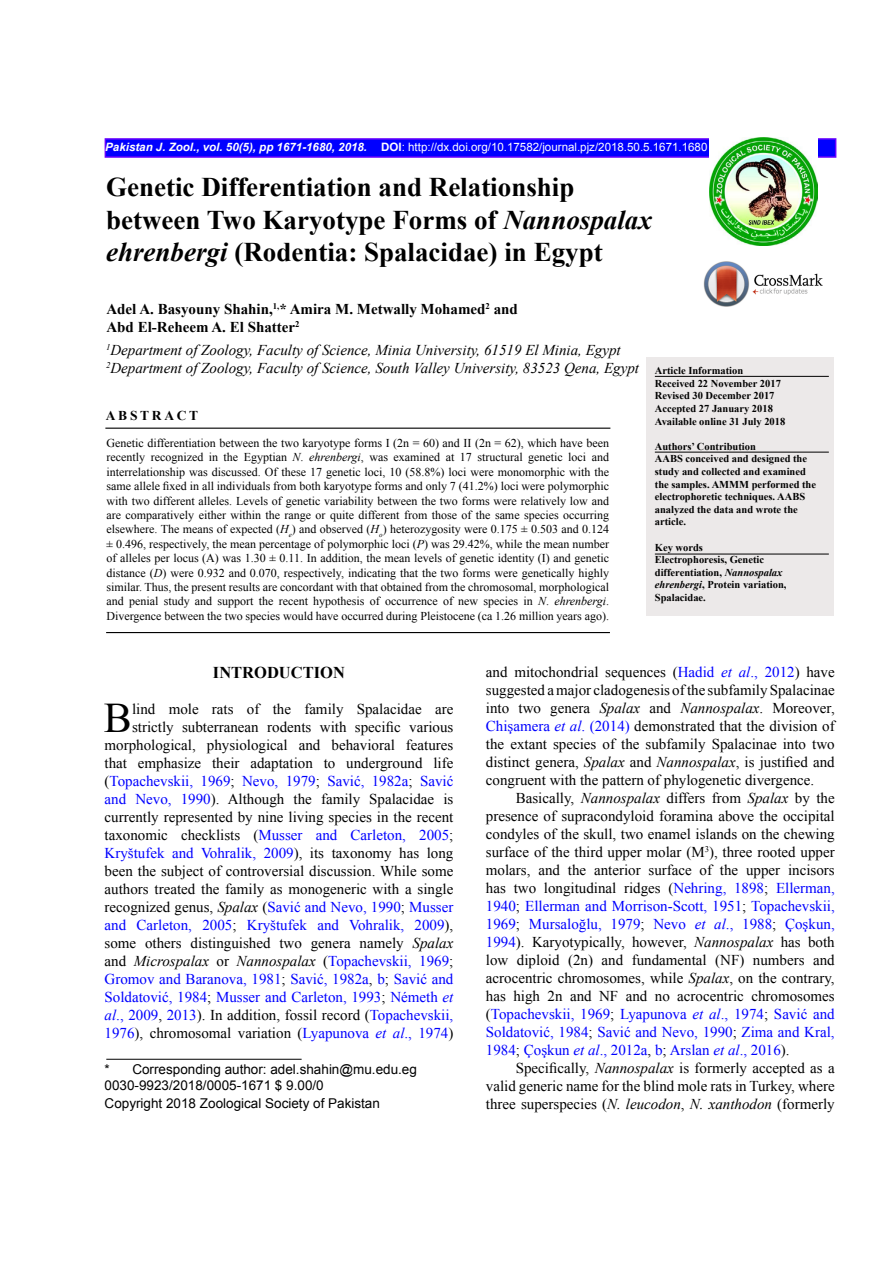
<style>
.page{position:relative;width:893px;height:1263px;background:#fff}
.page>*{position:absolute;margin:0;border:0;box-sizing:border-box;transform-origin:0 0}
.t1{font:42.15px "Times New Roman";color:#000}
.t2{font:700 27px/32.4px "Times New Roman";color:#000}
.t3{font:700 16.5px "Times New Roman";color:#000}
.t4{font:15px/18px "Times New Roman";color:#000;text-align:justify}
.t5{font:italic 15px/18px "Times New Roman";color:#000}
.t6{font:700 15px/18px "Times New Roman";color:#000}
.t7{font:13.5px/16.2px "Arial";color:#000}
.t8{font:700 13.5px "Times New Roman";letter-spacing:.2em;color:#000}
.t9{font:12px/14.4px "Times New Roman";color:#000;text-align:justify}
.t10{font:11.55px "Arial";color:#fff}
.t11{font:700 10.5px/12.6px "Times New Roman";color:#000}
.s1{font-weight:700;font-style:italic}
.s2{font-weight:700}
.s3{font-style:italic}
.s4{font-weight:700;font-style:normal;font-size:10.5px}
.s5{color:#00f}
.s6{font-style:italic;color:#00f}
</style>
<div class="page">
<img style="left:703px;top:261px;width:120px;height:45px">
<div style="left:105px;top:138px;width:731px;height:20px;background:#00f;border:2px solid #60f"></div>
<img style="left:709px;top:138px;width:108px;height:108px">
<div style="left:646px;top:357px;width:187px;height:258px;background:#ece9e9"></div>
<hr style="left:655px;top:452px;width:174px;height:1px;background:#000">
<hr style="left:105px;top:428px;width:505px;height:1px;background:#000">
<hr style="left:106px;top:632px;width:504px;height:1px;background:#000">
<hr style="left:655px;top:376px;width:174px;height:1px;background:#000">
<hr style="left:106px;top:1059px;width:196px;height:1px;background:#000">
<hr style="left:655px;top:554px;width:174px;height:1px;background:#000">
<p class="t10" style="left:105px;top:140px;width:604px"><span class="s1">Pakistan J. Zool., vol. 50(5), pp 1671-1680, 2018.</span> <span class="s2">DOI</span>: http://dx.doi.org/10.17582/journal.pjz/2018.50.5.1671.1680</p>
<h2 class="t2" style="left:106px;top:171px;width:547px">Genetic Differentiation and Relationship between Two Karyotype Forms of <span class="s3">Nannospalax ehrenbergi</span> (Rodentia: Spalacidae) in Egypt</h2>
<p class="t6" style="left:106px;top:300px;width:413px">Adel A. Basyouny Shahin,<sup>1,</sup>* Amira M. Metwally Mohamed<sup>2</sup> and<br>Abd El-Reheem A. El Shatter<sup>2</sup></p>
<p class="t5" style="left:106px;top:341px;width:639px"><sup>1</sup>Department of Zoology, Faculty of Science, Minia University, 61519 El Minia, Egypt<br><sup>2</sup>Department of Zoology, Faculty of Science, South Valley University, 83523 Qena, Egypt <span class="s4">Article Information</span></p>
<p class="t11" style="left:655px;top:377px;width:132px">Received 22 November 2017<br>Revised 30 December 2017<br>Accepted 27 January 2018<br>Available online 31 July 2018</p>
<p class="t11" style="left:655px;top:440px;width:163px">Authors’ Contribution<br>AABS conceived and designed the study and collected and examined the samples. AMMM performed the electrophoretic techniques. AABS analyzed the data and wrote the article.</p>
<p class="t11" style="left:655px;top:540px;width:133px">Key words<br>Electrophoresis, Genetic differentiation, <span class="s3">Nannospalax ehrenbergi</span>, Protein variation,<br>Spalacidae.</p>
<p class="t8" style="left:106px;top:406px;width:94px">ABSTRACT</p>
<p class="t9" style="left:107px;top:436px;width:504px">Genetic differentiation between the two karyotype forms I (2n = 60) and II (2n = 62), which have been recently recognized in the Egyptian <span class="s3">N</span>. <span class="s3">ehrenbergi</span>, was examined at 17 structural genetic loci and interrelationship was discussed. Of these 17 genetic loci, 10 (58.8%) loci were monomorphic with the same allele fixed in all individuals from both karyotype forms and only 7 (41.2%) loci were polymorphic with two different alleles. Levels of genetic variability between the two forms were relatively low and are comparatively either within the range or quite different from those of the same species occurring elsewhere. The means of expected (<span class="s3">H</span><sub>e</sub>) and observed (<span class="s3">H</span><sub>o</sub>) heterozygosity were 0.175 ± 0.503 and 0.124 ± 0.496, respectively, the mean percentage of polymorphic loci (<span class="s3">P</span>) was 29.42%, while the mean number of alleles per locus (A) was 1.30 ± 0.11. In addition, the mean levels of genetic identity (I) and genetic distance (<span class="s3">D</span>) were 0.932 and 0.070, respectively, indicating that the two forms were genetically highly similar. Thus, the present results are concordant with that obtained from the chromosomal, morphological and penial study and support the recent hypothesis of occurrence of new species in <span class="s3">N</span>. <span class="s3">ehrenbergi</span>.<br>Divergence between the two species would have occurred during Pleistocene (ca 1.26 million years ago).</p>
<p class="t3" style="left:213px;top:661px;width:133px">INTRODUCTION</p>
<p class="t4" style="left:105px;top:699px;width:350px;text-align:right">lind mole rats of the family Spalacidae are strictly subterranean rodents with specific various morphological, physiological and behavioral features that emphasize their adaptation to underground life (<span class="s5">Topachevskii, 1969</span>; <span class="s5">Nevo, 1979</span>; <span class="s5">Savić, 1982a</span>; <span class="s5">Savić and Nevo, 1990</span>). Although the family Spalacidae is currently represented by nine living species in the recent taxonomic checklists (<span class="s5">Musser and Carleton, 2005</span>; <span class="s5">Kryštufek and Vohralik, 2009</span>), its taxonomy has long been the subject of controversial discussion. While some authors treated the family as monogeneric with a single recognized genus, <span class="s3">Spalax</span> (<span class="s5">Savić and Nevo, 1990</span>; <span class="s5">Musser and Carleton, 2005</span>; <span class="s5">Kryštufek and Vohralik, 2009</span>), some others distinguished two genera namely <span class="s3">Spalax </span>and <span class="s3">Microspalax</span> or <span class="s3">Nannospalax</span> (<span class="s5">Topachevskii, 1969</span>; <span class="s5">Gromov and Baranova, 1981</span>; <span class="s5">Savić, 1982a</span>, <span class="s5">b</span>; <span class="s5">Savić and Soldatović, 1984</span>; <span class="s5">Musser and Carleton, 1993</span>; <span class="s5">Németh</span> <span class="s6">et al</span><span class="s5">., 2009</span>, <span class="s5">2013</span>). In addition, fossil record (<span class="s5">Topachevskii, 1976</span>), chromosomal variation (<span class="s5">Lyapunova</span> <span class="s6">et al</span><span class="s5">., 1974</span>)</p>
<p class="t7" style="left:105px;top:1061px;width:314px">* Corresponding author: adel.shahin@mu.edu.eg<br>0030-9923/2018/0005-1671 $ 9.00/0</p>
<p class="t7" style="left:105px;top:1095px;width:277px">Copyright 2018 Zoological Society of Pakistan</p>
<h1 class="t1" style="left:104px;top:689px;width:30px">B</h1>
<p class="t4" style="left:486px;top:662px;width:350px">and mitochondrial sequences (<span class="s5">Hadid</span> <span class="s6">et al</span><span class="s5">., 2012</span>) have suggested a major cladogenesis of the subfamily Spalacinae into two genera <span class="s3">Spalax</span> and <span class="s3">Nannospalax</span>. Moreover, <span class="s5">Chişamera</span> <span class="s6">et al</span><span class="s5">. (2014)</span> demonstrated that the division of the extant species of the subfamily Spalacinae into two distinct genera, <span class="s3">Spalax</span> and <span class="s3">Nannospalax</span>, is justified and congruent with the pattern of phylogenetic divergence.</p>
<p class="t4" style="left:486px;top:788px;width:350px;text-indent:30px">Basically, <span class="s3">Nannospalax</span> differs from <span class="s3">Spalax</span> by the presence of supracondyloid foramina above the occipital condyles of the skull, two enamel islands on the chewing surface of the third upper molar (M<sup>3</sup>), three rooted upper molars, and the anterior surface of the upper incisors has two longitudinal ridges (<span class="s5">Nehring, 1898</span>; <span class="s5">Ellerman, 1940</span>; <span class="s5">Ellerman and Morrison-Scott, 1951</span>; <span class="s5">Topachevskii, 1969</span>; <span class="s5">Mursaloğlu, 1979</span>; <span class="s5">Nevo</span> <span class="s6">et al</span><span class="s5">., 1988</span>; <span class="s5">Çoşkun, 1994</span>). Karyotypically, however, <span class="s3">Nannospalax</span> has both low diploid (2n) and fundamental (NF) numbers and acrocentric chromosomes, while <span class="s3">Spalax</span>, on the contrary, has high 2n and NF and no acrocentric chromosomes (<span class="s5">Topachevskii, 1969</span>; <span class="s5">Lyapunova</span> <span class="s6">et al</span><span class="s5">., 1974</span>; <span class="s5">Savić and Soldatović, 1984</span>; <span class="s5">Savić and Nevo, 1990</span>; <span class="s5">Zima and Kral, 1984</span>; <span class="s5">Çoşkun</span> <span class="s6">et al</span><span class="s5">., 2012a</span>, <span class="s5">b</span>; <span class="s5">Arslan</span> <span class="s6">et al</span><span class="s5">., 2016</span>).</p>
<p class="t4" style="left:486px;top:1058px;width:350px;text-indent:30px">Specifically, <span class="s3">Nannospalax</span> is formerly accepted as a valid generic name for the blind mole rats in Turkey, where three superspecies (<span class="s3">N. leucodon</span>, <span class="s3">N. xanthodon</span> (formerly</p>
</div>
